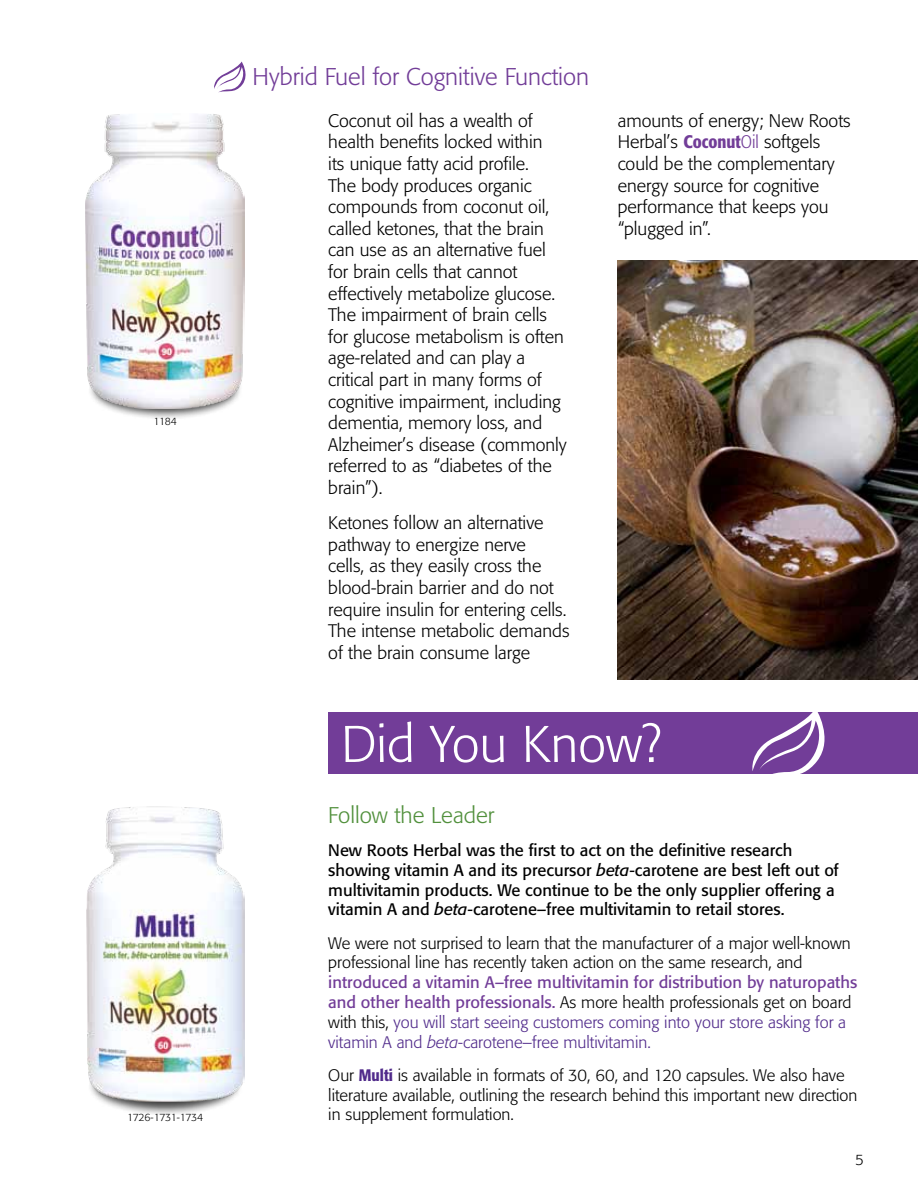
<style>
.page{position:relative;width:918px;height:1188px;background:#fff}
.page>*{position:absolute;margin:0;border:0;box-sizing:border-box;transform-origin:0 0}
.t1{font:300 51px "Formata";color:#fff}
.t2{font:300 24px "Formata";color:#723d98}
.t3{font:300 22.5px "Formata";color:#51903c}
.t4{font:300 18px/21.6px "Formata";color:#000}
.t5{font:300 16.5px/19.8px "Formata";color:#000}
.t6{font:300 16.5px/19.8px "Formata";color:#512b8b}
.t7{font:16.5px/19.8px "Formata";color:#000}
.t8{font:300 15px "Formata";color:#000}
.t9{font:300 10.5px "Formata";letter-spacing:-.04em;color:#000}
.s1{font-weight:500;font-stretch:condensed;color:#723d98}
.s2{font-stretch:condensed;color:#723d98}
.s3{font-style:italic}
.s4{font-weight:400;color:#723d98}
.s5{color:#000}
.s6{font-weight:500;font-stretch:condensed;color:#512b8b}
</style>
<div class="page">
<div style="left:88px;top:358px;width:155px;height:63px;background:#000;opacity:.75"></div>
<div style="left:88px;top:1053px;width:155px;height:63px;background:#000;opacity:.75"></div>
<img style="left:85px;top:114px;width:159px;height:294px">
<div style="left:328px;top:713px;width:590px;height:61px;background:#723d98"></div>
<svg style="left:749px;top:712px;width:86px;height:62px"></svg>
<svg style="left:214px;top:62px;width:32px;height:31px"></svg>
<img style="left:86px;top:807px;width:158px;height:295px">
<img style="left:618px;top:261px;width:300px;height:418px">
<p class="t9" style="left:153px;top:415px;width:25px">1184</p>
<p class="t9" style="left:127px;top:1111px;width:77px">1726-1731-1734</p>
<h2 class="t2" style="left:253px;top:63px;width:338px">Hybrid Fuel for Cognitive Function</h2>
<p class="t4" style="left:328px;top:110px;width:240px">Coconut oil has a wealth of health benefits locked within<br>its unique fatty acid profile.<br>The body produces organic compounds from coconut oil, called ketones, that the brain can use as an alternative fuel for brain cells that cannot effectively metabolize glucose.<br>The impairment of brain cells for glucose metabolism is often age‑related and can play a critical part in many forms of cognitive impairment, including dementia, memory loss, and<br>Alzheimer’s disease (commonly referred to as “diabetes of the brain”).</p>
<p class="t4" style="left:328px;top:512px;width:243px">Ketones follow an alternative pathway to energize nerve<br>cells, as they easily cross the blood‑brain barrier and do not require insulin for entering cells.<br>The intense metabolic demands of the brain consume large</p>
<p class="t4" style="left:618px;top:110px;width:234px">amounts of energy; New Roots<br>Herbal’s <span class="s1">Coconut</span><span class="s2">Oil</span> softgels could be the complementary energy source for cognitive performance that keeps you “plugged in”.</p>
<h1 class="t1" style="left:341px;top:714px;width:321px">Did You Know?</h1>
<p class="t3" style="left:328px;top:802px;width:167px">Follow the Leader</p>
<p class="t7" style="left:328px;top:840px;width:512px">New Roots Herbal was the first to act on the definitive research showing vitamin A and its precursor <span class="s3">beta</span>-carotene are best left out of multivitamin products. We continue to be the only supplier offering a vitamin A and <span class="s3">beta</span>-carotene–free multivitamin to retail stores.</p>
<p class="t5" style="left:328px;top:933px;width:524px">We were not surprised to learn that the manufacturer of a major well‑known professional line has recently taken action on the same research, and</p>
<p class="t6" style="left:328px;top:973px;width:531px"><span class="s4">introduced a vitamin A–free multivitamin for distribution by naturopaths and other health professionals.</span> <span class="s5">As more health professionals get on board with this,</span> you will start seeing customers coming into your store asking for a vitamin A and <span class="s3">beta</span>-carotene–free multivitamin.</p>
<p class="t5" style="left:328px;top:1065px;width:531px">Our <span class="s6">Multi</span> is available in formats of 30, 60, and 120 capsules. We also have literature available, outlining the research behind this important new direction in supplement formulation.</p>
<p class="t8" style="left:855px;top:1151px;width:10px">5</p>
</div>
